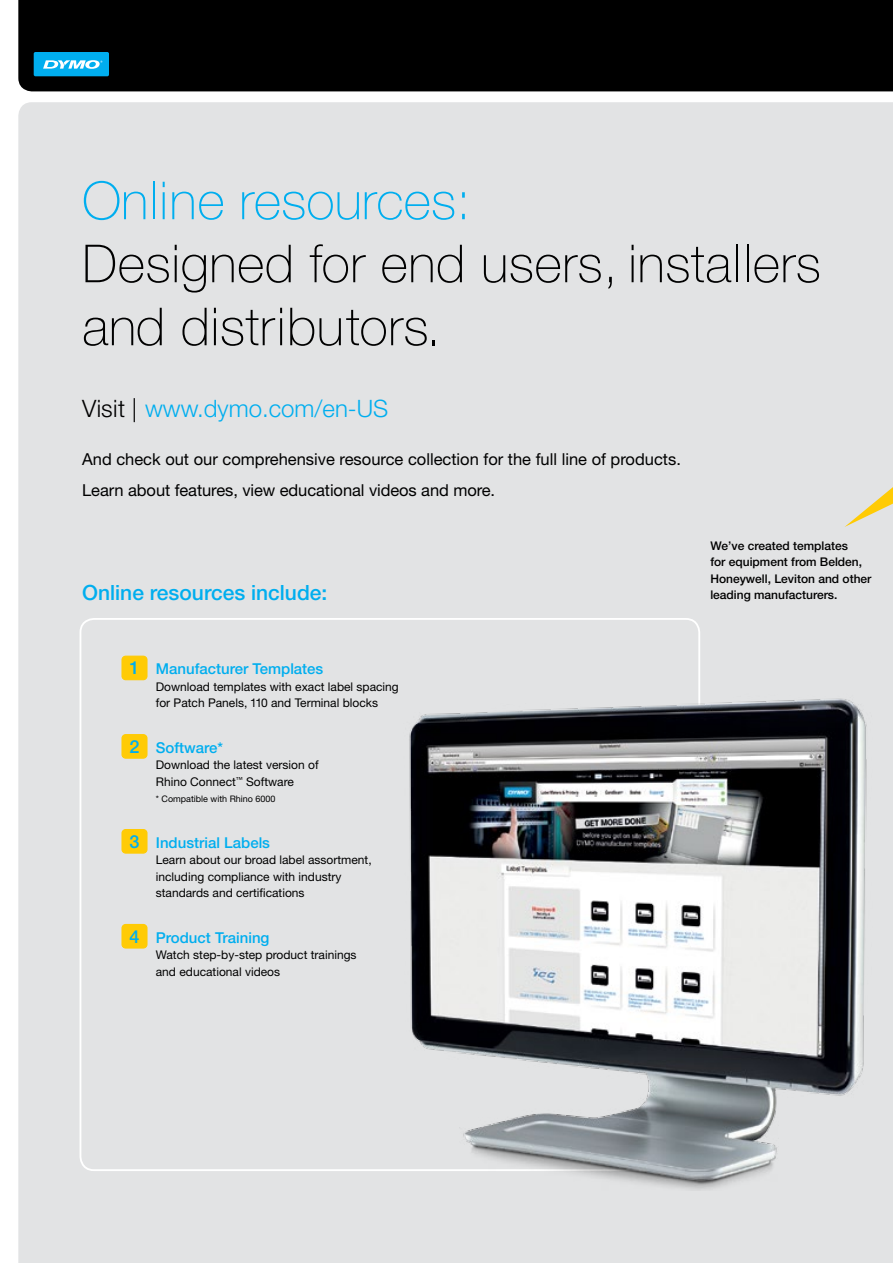
<style>
.page{position:relative;width:893px;height:1263px;background:#fff}
.page>*{position:absolute;margin:0;border:0;box-sizing:border-box;transform-origin:0 0}
.t1{font:100 52.5px/63px "Helvetica Neue LT Pro";letter-spacing:.01em;color:#000}
.t2{font:100 52.5px "Helvetica Neue LT Pro";color:#00aeef}
.t3{font:300 24px "Helvetica Neue LT Pro";color:#00aeef}
.t4{font:500 21px "Helvetica Neue LT Pro";color:#00aeef}
.t5{font:16.5px/31.5px "Helvetica Neue LT Pro";color:#000}
.t6{font:500 15px "Helvetica Neue LT Pro";color:#00aeef}
.t7{font:12px/16.5px "Helvetica Neue LT Pro";color:#000}
.t8{font:500 12px/16.5px "Helvetica Neue LT Pro";color:#000}
.t9{font:9px "Helvetica Neue LT Pro";color:#000}
.s1{color:#000}
.s2{font-size:18px}
</style>
<div class="page">
<div style="left:18px;top:102px;width:875px;height:1161px;background:#e2e3e4"></div>
<div style="left:18px;top:0;width:875px;height:91px;background:#000"></div>
<div style="left:34px;top:52px;width:75px;height:24px;background:#00aeef;border-radius:2px"></div>
<svg style="left:43px;top:60px;width:59px;height:9px"></svg>
<div style="left:366px;top:685px;width:524px;height:506px;background:#e2e3e4"></div>
<img style="left:411px;top:699px;width:454px;height:480px">
<div style="left:122px;top:656px;width:25px;height:24px;background:#ffcb05;border-radius:4px"></div>
<div style="left:121px;top:656px;width:27px;height:24px;border:1px solid #ffcb05;border-radius:4px"></div>
<div style="left:122px;top:735px;width:25px;height:23px;background:#ffcb05;border-radius:4px"></div>
<div style="left:121px;top:734px;width:27px;height:25px;border:1px solid #ffcb05;border-radius:4px"></div>
<div style="left:122px;top:829px;width:25px;height:24px;background:#ffcb05;border-radius:4px"></div>
<div style="left:121px;top:829px;width:27px;height:25px;border:1px solid #ffcb05;border-radius:4px"></div>
<div style="left:122px;top:924px;width:25px;height:24px;background:#ffcb05;border-radius:4px"></div>
<div style="left:121px;top:924px;width:27px;height:24px;border:1px solid #ffcb05;border-radius:4px"></div>
<svg style="left:844px;top:487px;width:49px;height:40px;background:#e7deb6"></svg>
<h1 class="t2" style="left:82px;top:169px;width:390px">Online resources:</h1>
<h1 class="t1" style="left:82px;top:231px;width:740px">Designed for end users, installers and distributors.</h1>
<h2 class="t3" style="left:82px;top:394px;width:308px"><span class="s1">Visit |</span> www.dymo.com/en-US</h2>
<h3 class="t5" style="left:82px;top:443px;width:600px">And check out our comprehensive resource collection for the full line of products.<br>Learn about features, view educational videos and more.</h3>
<h3 class="t4" style="left:82px;top:579px;width:247px">Online resources include:</h3>
<p class="t6" style="left:129px;top:660px;width:195px"><span class="s2">1</span> Manufacturer Templates</p>
<p class="t7" style="left:156px;top:678px;width:244px">Download templates with exact label spacing for Patch Panels, 110 and Terminal blocks</p>
<p class="t6" style="left:129px;top:738px;width:95px"><span class="s2">2</span> Software*</p>
<p class="t7" style="left:156px;top:756px;width:164px">Download the latest version of<br>Rhino Connect<sup>™</sup> Software</p>
<p class="t9" style="left:156px;top:793px;width:121px">* Compatible with Rhino 6000</p>
<p class="t6" style="left:129px;top:833px;width:142px"><span class="s2">3</span> Industrial Labels</p>
<p class="t7" style="left:156px;top:851px;width:217px">Learn about our broad label assortment, including compliance with industry standards and certifications</p>
<p class="t6" style="left:129px;top:928px;width:142px"><span class="s2">4</span> Product Training</p>
<p class="t7" style="left:156px;top:946px;width:202px">Watch step-by-step product trainings and educational videos</p>
<p class="t8" style="left:710px;top:537px;width:163px">We’ve created templates<br>for equipment from Belden,<br>Honeywell, Leviton and other leading manufacturers.</p>
</div>
